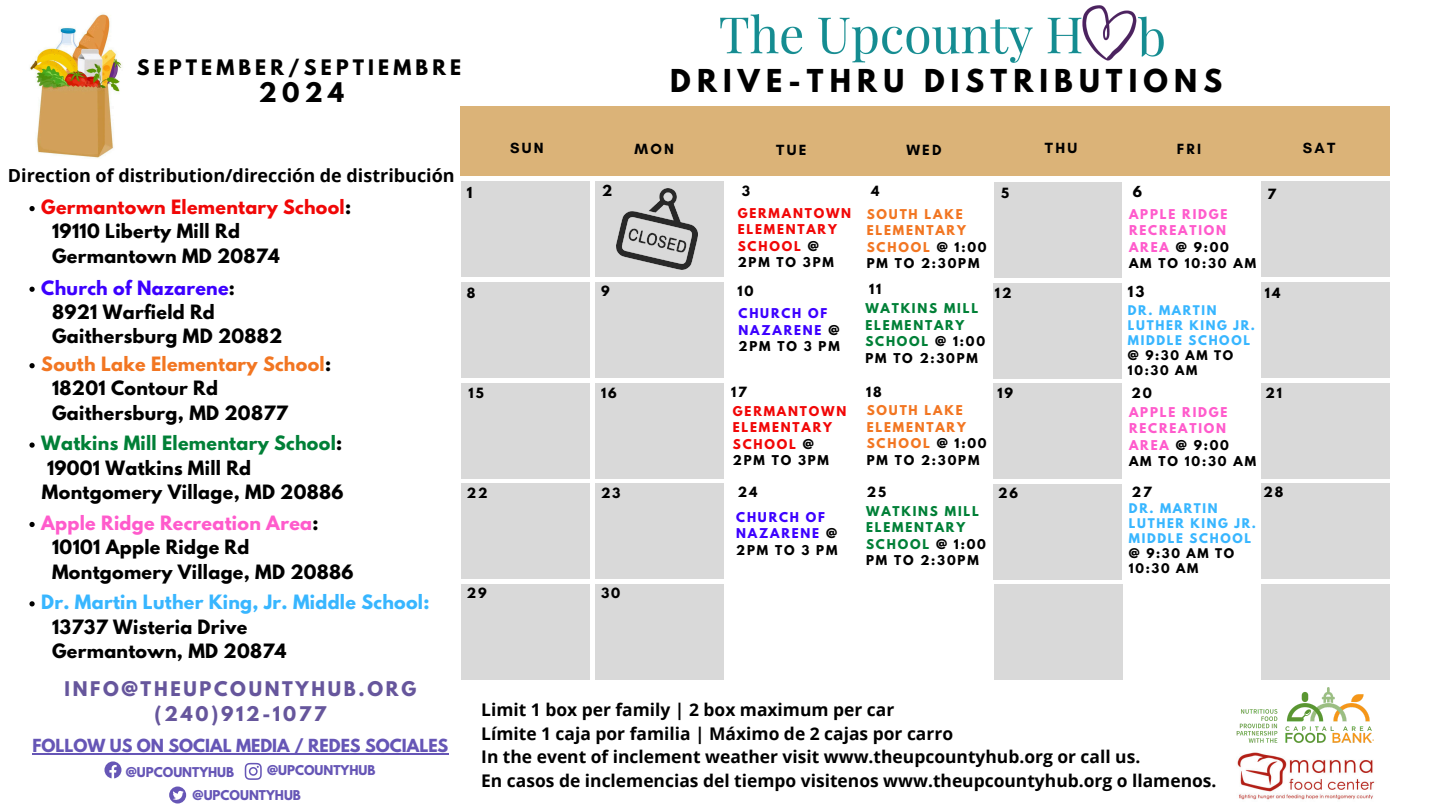
<style>
.page{position:relative;width:1440px;height:810px;background:#fff}
.page>*{position:absolute;margin:0;border:0;box-sizing:border-box;transform-origin:0 0}
.t1{font:700 28px "League Spartan";letter-spacing:.22em;color:#000}
.t2{font:700 24px "League Spartan";color:#000}
.t3{font:700 19px "League Spartan";letter-spacing:.22em;color:#000}
.t4{font:700 18px "Open Sans";color:#000}
.t5{font:700 17.9px/24.8px "League Spartan";letter-spacing:.15em;color:#66569c;text-align:center}
.t6{font:700 17.5px/24.4px "League Spartan";letter-spacing:.015em;color:#000}
.t7{font:700 17.5px "League Spartan";letter-spacing:.015em;color:#38b6ff}
.t8{font:700 17.5px "League Spartan";letter-spacing:.015em;color:#008037}
.t9{font:700 17.5px "League Spartan";letter-spacing:.015em;color:#f10707}
.t10{font:700 17.5px "League Spartan";letter-spacing:.015em;color:#f27622}
.t11{font:700 17.5px "League Spartan";letter-spacing:.015em;color:#ff5bcc}
.t12{font:700 17.5px "League Spartan";letter-spacing:.015em;color:#3c00ff}
.t13{font:700 17.4px/23.6px "Open Sans";color:#000}
.t14{font:700 16px "League Spartan";color:#6656b6}
.t15{font:700 15px "Glacial Indifference";letter-spacing:.15em;color:#000}
.t16{font:700 13.5px "League Spartan";color:#000}
.t17{font:700 12.5px "League Spartan";letter-spacing:.15em;color:#000}
.t18{font:700 12px/16.5px "League Spartan";letter-spacing:.15em;color:#008037}
.t19{font:700 12px/16.5px "League Spartan";letter-spacing:.15em;color:#ff5bcc}
.t20{font:700 12px/16.5px "League Spartan";letter-spacing:.15em;color:#f27622}
.t21{font:700 12px/16.5px "League Spartan";letter-spacing:.15em;color:#f10707}
.t22{font:700 12px/16.5px "League Spartan";letter-spacing:.15em;color:#3c00ff}
.t23{font:700 12px "League Spartan";color:#6656b6}
.t24{font:700 12px "League Spartan";letter-spacing:.15em;color:#000}
.t25{font:700 11.8px/15px "League Spartan";letter-spacing:.14em;color:#38b6ff}
.s1{color:#000}
</style>
<div class="page">
<div style="left:460px;top:106px;width:930px;height:70px;background:#dbb378"></div>
<div style="left:462px;top:181px;width:128px;height:96px;background:#d9d9d9"></div>
<div style="left:595px;top:181px;width:128px;height:96px;background:#d9d9d9"></div>
<div style="left:462px;top:282px;width:128px;height:96px;background:#d9d9d9"></div>
<div style="left:595px;top:282px;width:128px;height:96px;background:#d9d9d9"></div>
<div style="left:462px;top:383px;width:128px;height:95px;background:#d9d9d9"></div>
<div style="left:595px;top:383px;width:128px;height:95px;background:#d9d9d9"></div>
<div style="left:462px;top:483px;width:128px;height:96px;background:#d9d9d9"></div>
<div style="left:595px;top:483px;width:128px;height:96px;background:#d9d9d9"></div>
<div style="left:462px;top:584px;width:128px;height:96px;background:#d9d9d9"></div>
<div style="left:595px;top:584px;width:128px;height:96px;background:#d9d9d9"></div>
<div style="left:995px;top:584px;width:128px;height:96px;background:#d9d9d9"></div>
<div style="left:1261px;top:584px;width:128px;height:96px;background:#d9d9d9"></div>
<div style="left:994px;top:182px;width:128px;height:96px;background:#d9d9d9"></div>
<div style="left:994px;top:283px;width:128px;height:95px;background:#d9d9d9"></div>
<div style="left:994px;top:384px;width:128px;height:95px;background:#d9d9d9"></div>
<div style="left:994px;top:484px;width:128px;height:96px;background:#d9d9d9"></div>
<div style="left:1261px;top:181px;width:128px;height:96px;background:#d9d9d9"></div>
<div style="left:1261px;top:282px;width:128px;height:96px;background:#d9d9d9"></div>
<div style="left:1261px;top:383px;width:128px;height:95px;background:#d9d9d9"></div>
<div style="left:1261px;top:483px;width:128px;height:96px;background:#d9d9d9"></div>
<img style="left:1237px;top:687px;width:137px;height:56px">
<img style="left:1237px;top:752px;width:138px;height:48px">
<svg style="left:104px;top:761px;width:18px;height:17px"></svg>
<svg style="left:169px;top:787px;width:17px;height:17px"></svg>
<svg style="left:245px;top:763px;width:17px;height:17px"></svg>
<img style="left:30px;top:14px;width:92px;height:144px">
<svg style="left:29px;top:206px;width:6px;height:5px"></svg>
<svg style="left:29px;top:287px;width:6px;height:5px"></svg>
<svg style="left:29px;top:363px;width:6px;height:5px"></svg>
<svg style="left:29px;top:442px;width:6px;height:6px"></svg>
<svg style="left:29px;top:522px;width:6px;height:5px"></svg>
<svg style="left:29px;top:601px;width:6px;height:5px"></svg>
<hr style="left:32px;top:753px;width:416px;height:2px;background:#6656b6">
<img style="left:617px;top:189px;width:80px;height:80px">
<img style="left:720px;top:5px;width:444px;height:58px">
<h1 class="t3" style="left:137px;top:58px;width:326px">SEPTEMBER/SEPTIEMBRE</h1>
<h1 class="t2" style="left:259px;top:80px;width:87px">2024</h1>
<h5 class="t1" style="left:670px;top:67px;width:553px">DRIVE-THRU DISTRIBUTIONS</h5>
<p class="t4" style="left:8px;top:163px;width:448px">Direction of distribution/dirección de distribución</p>
<p class="t9" style="left:41px;top:198px;width:311px">Germantown Elementary School<span class="s1">:</span></p>
<p class="t6" style="left:52px;top:221px;width:229px">19110 Liberty Mill Rd<br>Germantown MD 20874</p>
<p class="t12" style="left:41px;top:279px;width:195px">Church of Nazarene<span class="s1">:</span></p>
<p class="t6" style="left:52px;top:302px;width:232px">8921 Warfield Rd<br>Gaithersburg MD 20882</p>
<p class="t10" style="left:41px;top:355px;width:291px">South Lake Elementary School<span class="s1">:</span></p>
<p class="t6" style="left:52px;top:378px;width:237px">18201 Contour Rd<br>Gaithersburg, MD 20877</p>
<p class="t8" style="left:41px;top:435px;width:302px">Watkins Mill Elementary School<span class="s1">:</span></p>
<p class="t6" style="left:42px;top:458px;width:303px">19001 Watkins Mill Rd<br>Montgomery Village, MD 20886</p>
<p class="t11" style="left:41px;top:514px;width:279px">Apple Ridge Recreation Area<span class="s1">:</span></p>
<p class="t6" style="left:52px;top:537px;width:303px">10101 Apple Ridge Rd<br>Montgomery Village, MD 20886</p>
<p class="t7" style="left:41px;top:593px;width:390px">Dr. Martin Luther King, Jr. Middle School:</p>
<p class="t6" style="left:52px;top:617px;width:236px">13737 Wisteria Drive<br>Germantown, MD 20874</p>
<p class="t5" style="left:64px;top:679px;width:353px">INFO@THEUPCOUNTYHUB.ORG (240)912-1077</p>
<p class="t14" style="left:32px;top:737px;width:417px">FOLLOW US ON SOCIAL MEDIA / REDES SOCIALES</p>
<p class="t23" style="left:126px;top:766px;width:110px">@UPCOUNTYHUB</p>
<p class="t23" style="left:193px;top:790px;width:110px">@UPCOUNTYHUB</p>
<h3 class="t23" style="left:267px;top:764px;width:110px">@UPCOUNTYHUB</h3>
<h3 class="t15" style="left:510px;top:139px;width:35px">SUN</h3>
<h5 class="t15" style="left:634px;top:140px;width:41px">MON</h5>
<h5 class="t15" style="left:776px;top:141px;width:32px">TUE</h5>
<h5 class="t15" style="left:906px;top:141px;width:37px">WED</h5>
<h5 class="t15" style="left:1045px;top:139px;width:34px">THU</h5>
<h5 class="t15" style="left:1177px;top:140px;width:26px">FRI</h5>
<h5 class="t15" style="left:1303px;top:139px;width:34px">SAT</h5>
<p class="t17" style="left:742px;top:184px;width:10px">3</p>
<p class="t17" style="left:871px;top:184px;width:10px">4</p>
<p class="t17" style="left:1001px;top:186px;width:10px">5</p>
<p class="t16" style="left:1133px;top:184px;width:11px">6</p>
<h3 class="t16" style="left:467px;top:186px;width:7px">1</h3>
<p class="t16" style="left:602px;top:184px;width:12px">2</p>
<p class="t17" style="left:1268px;top:188px;width:10px">7</p>
<p class="t17" style="left:467px;top:287px;width:10px">8</p>
<p class="t21" style="left:738px;top:206px;width:115px">GERMANTOWN<br>ELEMENTARY<br>SCHOOL <span class="s1">@</span></p>
<p class="t24" style="left:738px;top:257px;width:98px">2PM TO 3PM</p>
<p class="t20" style="left:867px;top:207px;width:121px">SOUTH LAKE<br>ELEMENTARY<br>SCHOOL <span class="s1">@ 1:00<br>PM TO 2:30PM</span></p>
<p class="t18" style="left:865px;top:302px;width:121px">WATKINS MILL<br>ELEMENTARY<br>SCHOOL <span class="s1">@ 1:00<br>PM TO 2:30PM</span></p>
<p class="t19" style="left:1129px;top:207px;width:128px">APPLE RIDGE<br>RECREATION<br>AREA <span class="s1">@ 9:00<br>AM TO 10:30 AM</span></p>
<p class="t17" style="left:601px;top:285px;width:10px">9</p>
<p class="t17" style="left:869px;top:283px;width:14px">11</p>
<p class="t17" style="left:995px;top:287px;width:18px">12</p>
<p class="t16" style="left:1128px;top:285px;width:18px">13</p>
<p class="t17" style="left:737px;top:285px;width:18px">10</p>
<h3 class="t25" style="left:1128px;top:304px;width:129px">DR. MARTIN<br>LUTHER KING JR.<br>MIDDLE SCHOOL <span class="s1">@ 9:30 AM TO<br>10:30 AM</span></h3>
<p class="t22" style="left:739px;top:307px;width:103px">CHURCH OF<br>NAZARENE <span class="s1">@<br>2PM TO 3 PM</span></p>
<p class="t17" style="left:1265px;top:287px;width:17px">14</p>
<p class="t17" style="left:601px;top:387px;width:17px">16</p>
<p class="t17" style="left:866px;top:385px;width:17px">18</p>
<p class="t17" style="left:997px;top:387px;width:17px">19</p>
<p class="t17" style="left:1131px;top:387px;width:22px">20</p>
<p class="t17" style="left:731px;top:385px;width:17px">17</p>
<p class="t17" style="left:469px;top:387px;width:17px">15</p>
<p class="t17" style="left:1266px;top:387px;width:18px">21</p>
<p class="t17" style="left:467px;top:487px;width:22px">22</p>
<p class="t17" style="left:601px;top:487px;width:21px">23</p>
<h3 class="t17" style="left:467px;top:586px;width:21px">29</h3>
<h2 class="t17" style="left:601px;top:587px;width:21px">30</h2>
<p class="t21" style="left:733px;top:404px;width:115px">GERMANTOWN<br>ELEMENTARY<br>SCHOOL <span class="s1">@</span></p>
<h3 class="t24" style="left:733px;top:455px;width:98px">2PM TO 3PM</h3>
<p class="t17" style="left:738px;top:486px;width:21px">24</p>
<h3 class="t22" style="left:736px;top:510px;width:103px">CHURCH OF<br>NAZARENE <span class="s1">@<br>2PM TO 3 PM</span></h3>
<p class="t20" style="left:867px;top:404px;width:121px">SOUTH LAKE<br>ELEMENTARY<br>SCHOOL <span class="s1">@ 1:00<br>PM TO 2:30PM</span></p>
<p class="t17" style="left:867px;top:486px;width:21px">25</p>
<p class="t18" style="left:866px;top:504px;width:121px">WATKINS MILL<br>ELEMENTARY<br>SCHOOL <span class="s1">@ 1:00<br>PM TO 2:30PM</span></p>
<p class="t19" style="left:1129px;top:405px;width:128px">APPLE RIDGE<br>RECREATION<br>AREA <span class="s1">@ 9:00<br>AM TO 10:30 AM</span></p>
<p class="t17" style="left:998px;top:487px;width:21px">26</p>
<p class="t17" style="left:1132px;top:486px;width:21px">27</p>
<h5 class="t25" style="left:1129px;top:503px;width:129px">DR. MARTIN<br>LUTHER KING JR.<br>MIDDLE SCHOOL <span class="s1">@ 9:30 AM TO<br>10:30 AM</span></h5>
<p class="t17" style="left:1263px;top:486px;width:21px">28</p>
<p class="t13" style="left:481px;top:697px;width:737px">Limit 1 box per family | 2 box maximum per car<br>Límite 1 caja por familia | Máximo de 2 cajas por carro<br>In the event of inclement weather visit www.theupcountyhub.org or call us.<br>En casos de inclemencias del tiempo visitenos www.theupcountyhub.org o llamenos.</p>
</div>
